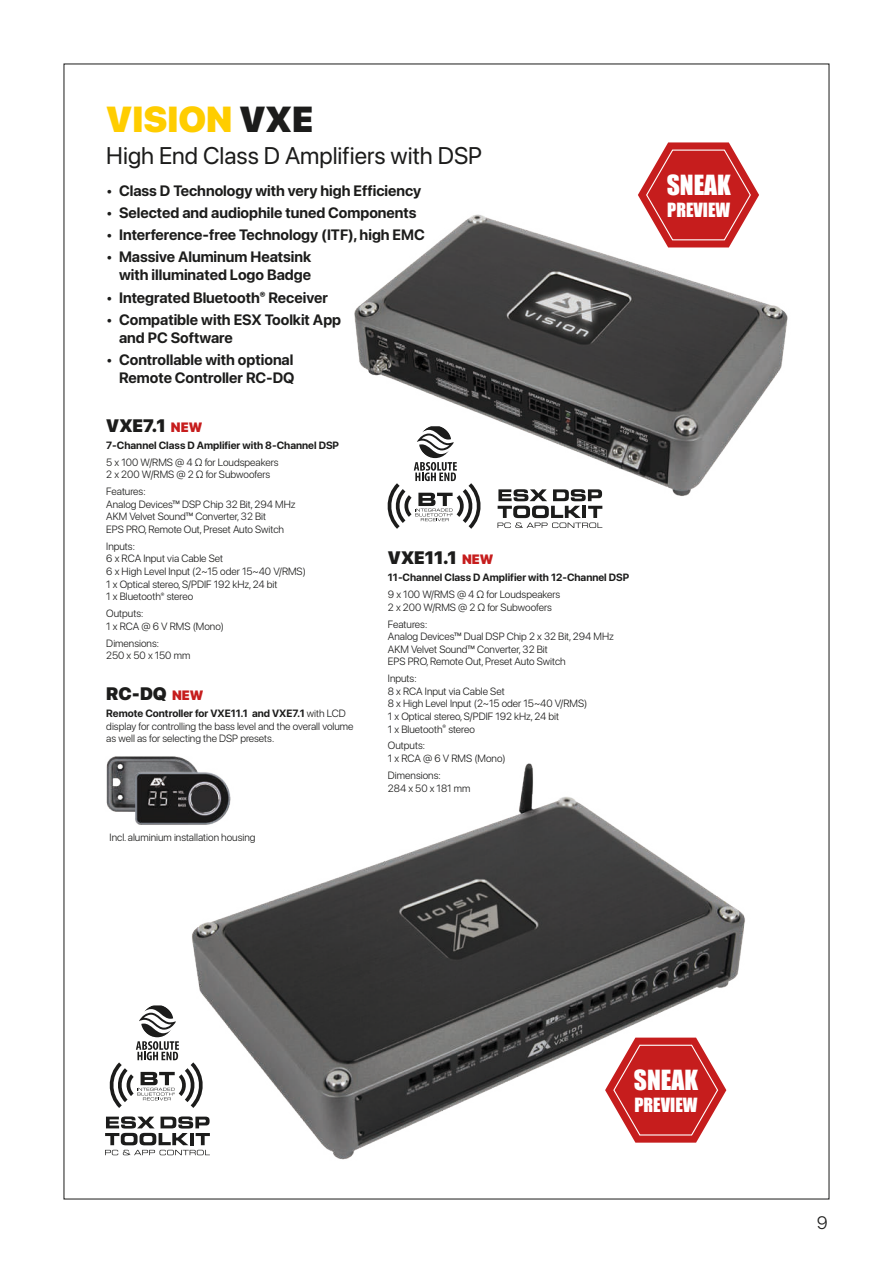
<style>
.page{position:relative;width:893px;height:1263px;background:#fff}
.page>*{position:absolute;margin:0;border:0;box-sizing:border-box;transform-origin:0 0}
.t1{font:36px "SF Pro";color:#ffcd00}
.t2{font:25.5px "Impact";color:#fff}
.t3{font:24px "SF Pro Display";color:#1c1c1b}
.t4{font:900 18px "SF Pro Display";color:#1c1c1b}
.t5{font:18px "Impact";color:#fff}
.t6{font:300 18px "SF Pro Display";color:#1c1c1b}
.t7{font:700 15px/18px "SF Pro Display";color:#1c1c1b;text-align:right}
.t8{font:300 10.5px/12.6px "SF Pro Display";color:#1c1c1b}
.t9{font:700 10.5px "SF Pro Display";color:#1c1c1b}
.s1{color:#1c1c1b}
.s2{font-size:13.5px;color:#c61d1d}
.s3{font-weight:700}
</style>
<div class="page">
<img style="left:354px;top:214px;width:434px;height:295px">
<img style="left:175px;top:763px;width:570px;height:397px">
<svg style="left:497px;top:489px;width:105px;height:39px"></svg>
<img style="left:106px;top:756px;width:101px;height:55px">
<img style="left:130px;top:768px;width:103px;height:59px">
<svg style="left:638px;top:142px;width:121px;height:105px"></svg>
<svg style="left:605px;top:1037px;width:121px;height:106px"></svg>
<svg style="left:384px;top:426px;width:100px;height:103px"></svg>
<svg style="left:105px;top:1116px;width:105px;height:39px"></svg>
<svg style="left:109px;top:1005px;width:97px;height:103px"></svg>
<h1 class="t1" style="left:106px;top:98px;width:209px">VISION <span class="s1">VXE</span></h1>
<h3 class="t3" style="left:106px;top:141px;width:377px">High End Class D Amplifiers with DSP</h3>
<h3 class="t7" style="left:106px;top:181px;width:317px">• Class D Technology with very high Efficiency</h3>
<h3 class="t7" style="left:106px;top:204px;width:312px">• Selected and audiophile tuned Components</h3>
<h3 class="t7" style="left:106px;top:226px;width:320px">• Interference-free Technology (ITF), high EMC</h3>
<h3 class="t7" style="left:106px;top:248px;width:206px">• Massive Aluminum Heatsink with illuminated Logo Badge</h3>
<h3 class="t7" style="left:106px;top:288px;width:223px">• Integrated Bluetooth<sup>®</sup> Receiver</h3>
<h3 class="t7" style="left:119px;top:311px;width:224px;text-align:left;text-indent:-13px">• Compatible with ESX Toolkit App and PC Software</h3>
<h3 class="t7" style="left:106px;top:351px;width:190px">• Controllable with optional<br>Remote Controller RC-DQ</h3>
<h3 class="t4" style="left:106px;top:415px;width:97px">VXE7.1 <span class="s2">NEW</span></h3>
<p class="t9" style="left:106px;top:439px;width:234px">7-Channel Class D Amplifier with 8-Channel DSP</p>
<p class="t8" style="left:106px;top:456px;width:174px">5 x 100 W/RMS @ 4 Ω for Loudspeakers<br>2 x 200 W/RMS @ 2 Ω for Subwoofers</p>
<p class="t8" style="left:106px;top:485px;width:191px">Features:<br>Analog Devices™ DSP Chip 32 Bit, 294 MHz<br>AKM Velvet Sound™ Converter, 32 Bit<br>EPS PRO, Remote Out, Preset Auto Switch</p>
<p class="t8" style="left:106px;top:540px;width:201px">Inputs:<br>6 x RCA Input via Cable Set<br>6 x High Level Input (2~15 oder 15~40 V/RMS)<br>1 x Optical stereo, S/PDIF 192 kHz, 24 bit<br>1 x Bluetooth<sup>®</sup> stereo</p>
<p class="t8" style="left:106px;top:607px;width:119px">Outputs:<br>1 x RCA @ 6 V RMS (Mono)</p>
<p class="t8" style="left:106px;top:637px;width:86px">Dimensions:<br>250 x 50 x 150 mm</p>
<h3 class="t4" style="left:388px;top:548px;width:107px">VXE11.1 <span class="s2">NEW</span></h3>
<p class="t9" style="left:388px;top:571px;width:243px">11-Channel Class D Amplifier with 12-Channel DSP</p>
<p class="t8" style="left:388px;top:588px;width:174px">9 x 100 W/RMS @ 4 Ω for Loudspeakers<br>2 x 200 W/RMS @ 2 Ω for Subwoofers</p>
<p class="t8" style="left:388px;top:618px;width:227px">Features:<br>Analog Devices™ Dual DSP Chip 2 x 32 Bit, 294 MHz<br>AKM Velvet Sound™ Converter, 32 Bit<br>EPS PRO, Remote Out, Preset Auto Switch</p>
<p class="t8" style="left:388px;top:672px;width:201px">Inputs:<br>8 x RCA Input via Cable Set<br>8 x High Level Input (2~15 oder 15~40 V/RMS)<br>1 x Optical stereo, S/PDIF 192 kHz, 24 bit<br>1 x Bluetooth<sup>®</sup> stereo</p>
<p class="t8" style="left:388px;top:739px;width:119px">Outputs:<br>1 x RCA @ 6 V RMS (Mono)</p>
<p class="t8" style="left:388px;top:769px;width:84px">Dimensions:<br>284 x 50 x 181 mm</p>
<h3 class="t4" style="left:106px;top:683px;width:99px">RC-DQ <span class="s2">NEW</span></h3>
<p class="t8" style="left:106px;top:707px;width:249px"><span class="s3">Remote Controller for VXE11.1 and VXE7.1</span> with LCD display for controlling the bass level and the overall volume as well as for selecting the DSP presets.</p>
<p class="t8" style="left:110px;top:831px;width:147px">Incl. aluminium installation housing</p>
<h2 class="t2" style="left:667px;top:165px;width:66px">SNEAK</h2>
<h3 class="t5" style="left:667px;top:195px;width:64px">PREVIEW</h3>
<h2 class="t2" style="left:634px;top:1060px;width:66px">SNEAK</h2>
<h3 class="t5" style="left:635px;top:1091px;width:64px">PREVIEW</h3>
<h3 class="t6" style="left:817px;top:1212px;width:12px">9</h3>
</div>
